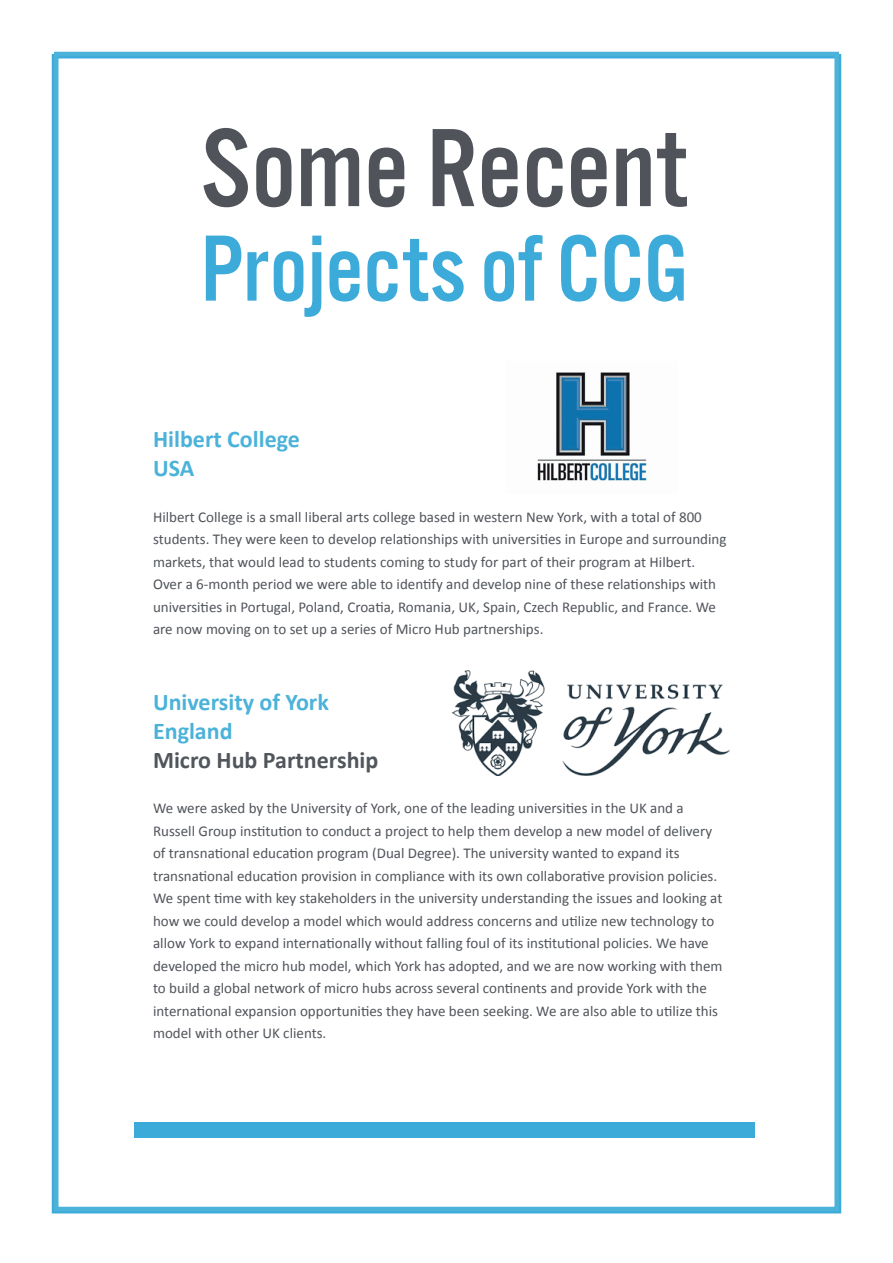
<style>
.page{position:relative;width:893px;height:1263px;background:#fff}
.page>*{position:absolute;margin:0;border:0;box-sizing:border-box;transform-origin:0 0}
.t1{font:115.5px "Alternate Got No 3 D";color:#50545a}
.t2{font:97.5px "Alternate Got No 3 D";color:#3dabda}
.t3{font:700 24px/28.8px "Calibri";color:#4bb2d9}
.t4{font:700 24px "Calibri";color:#51565c}
.t5{font:15px/22.5px "Calibri";color:#50545a}
</style>
<div class="page">
<div style="left:134px;top:1123px;width:620px;height:15px;background:#3dabda"></div>
<div style="left:54px;top:52px;width:785px;height:1159px;border:4px solid #4bb2d9"></div>
<img style="left:537px;top:372px;width:111px;height:109px">
<img style="left:452px;top:670px;width:277px;height:105px">
<h1 class="t1" style="left:201px;top:107px;width:488px">Some Recent</h1>
<h2 class="t2" style="left:201px;top:217px;width:488px">Projects of CCG</h2>
<h3 class="t3" style="left:153px;top:424px;width:148px">Hilbert College<br>USA</h3>
<p class="t5" style="left:153px;top:505px;width:575px">Hilbert College is a small liberal arts college based in western New York, with a total of 800 students. They were keen to develop relationships with universities in Europe and surrounding markets, that would lead to students coming to study for part of their program at Hilbert.<br>Over a 6-month period we were able to identify and develop nine of these relationships with universities in Portugal, Poland, Croatia, Romania, UK, Spain, Czech Republic, and France. We are now moving on to set up a series of Micro Hub partnerships.</p>
<h3 class="t3" style="left:153px;top:687px;width:177px">University of York<br>England</h3>
<h3 class="t4" style="left:153px;top:743px;width:227px">Micro Hub Partnership</h3>
<p class="t5" style="left:153px;top:796px;width:571px">We were asked by the University of York, one of the leading universities in the UK and a Russell Group institution to conduct a project to help them develop a new model of delivery of transnational education program (Dual Degree). The university wanted to expand its transnational education provision in compliance with its own collaborative provision policies.<br>We spent time with key stakeholders in the university understanding the issues and looking at how we could develop a model which would address concerns and utilize new technology to allow York to expand internationally without falling foul of its institutional policies. We have developed the micro hub model, which York has adopted, and we are now working with them to build a global network of micro hubs across several continents and provide York with the international expansion opportunities they have been seeking. We are also able to utilize this model with other UK clients.</p>
</div>
